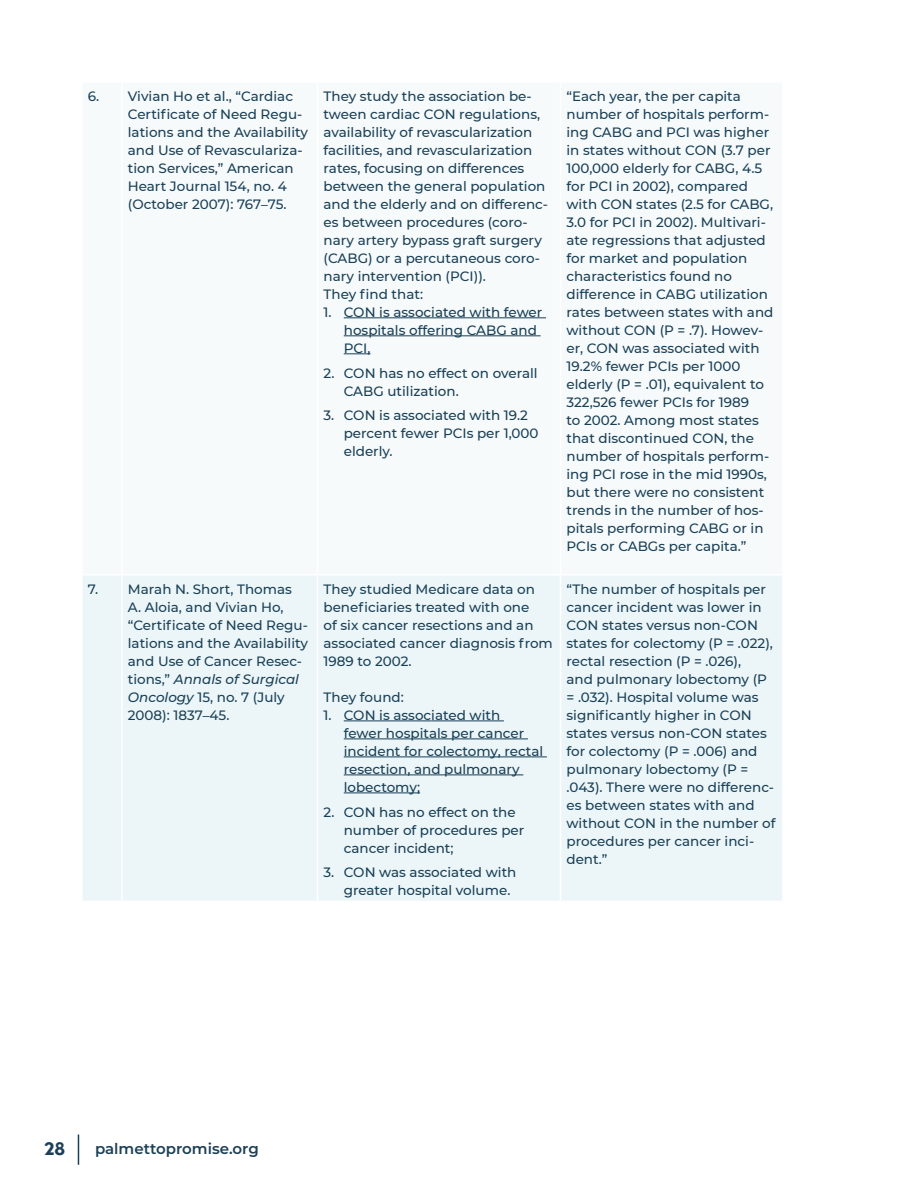
<style>
.page{position:relative;width:918px;height:1188px;background:#fff}
.page>*{position:absolute;margin:0;border:0;box-sizing:border-box;transform-origin:0 0}
.t1{font:900 18px "Town 10 Display";color:#1c4057}
.t2{font:600 15px "Montserrat";color:#1c4057}
.t3{font:500 13.5px/18px "Montserrat";color:#1a4057}
.t4{font:500 13.5px/18px "Montserrat";color:#193f56}
.s1{color:#1a4057}
.s2{font-style:italic}
</style>
<div class="page">
<hr style="left:78px;top:1135px;width:1px;height:30px;background:#1c4057">
<div style="left:83px;top:576px;width:699px;height:325px;background:#ecf6f8"></div>
<hr style="left:121px;top:576px;width:2px;height:325px;background:#fff">
<hr style="left:317px;top:576px;width:1px;height:325px;background:#fff">
<hr style="left:560px;top:576px;width:1px;height:325px;background:#fff">
<hr style="left:344px;top:317px;width:202px;height:1px;background:#193f56">
<hr style="left:344px;top:335px;width:197px;height:1px;background:#193f56">
<svg style="left:344px;top:353px;width:27px;height:1px"></svg>
<hr style="left:344px;top:721px;width:87px;height:1px;background:#1a4057">
<hr style="left:431px;top:721px;width:73px;height:1px;background:#193f56">
<hr style="left:344px;top:739px;width:184px;height:1px;background:#193f56">
<hr style="left:344px;top:757px;width:203px;height:1px;background:#193f56">
<hr style="left:344px;top:775px;width:179px;height:1px;background:#193f56">
<hr style="left:344px;top:793px;width:76px;height:1px;background:#193f56">
<p class="t3" style="left:88px;top:86px;width:13px">6.</p>
<p class="t3" style="left:128px;top:86px;width:182px">Vivian Ho et al., “Cardiac<br>Certificate of Need Regu&shy;lations and the Availability and Use of Revasculariza&shy;tion Services,” American<br>Heart Journal 154, no. 4 (October 2007): 767–75.</p>
<p class="t3" style="left:324px;top:86px;width:226px">They study the association be&shy;tween cardiac CON regulations, availability of revascularization facilities, and revascularization rates, focusing on differences between the general population and the elderly and on differenc&shy;es between procedures (coro&shy;nary artery bypass graft surgery (CABG) or a percutaneous coro&shy;nary intervention (PCI)).</p>
<p class="t3" style="left:324px;top:284px;width:101px">They find that:</p>
<p class="t4" style="left:344px;top:302px;width:200px;text-indent:-20px">1. CON is associated with fewer hospitals offering CABG and<br>PCI,</p>
<p class="t4" style="left:344px;top:363px;width:195px;text-indent:-20px">2. CON has no effect on overall<br>CABG utilization.</p>
<p class="t4" style="left:344px;top:406px;width:196px;text-indent:-20px">3. CON is associated with 19.2 percent fewe<span class="s1">r PCIs per 1,000 elderly.</span></p>
<p class="t3" style="left:88px;top:580px;width:12px">7.</p>
<p class="t3" style="left:128px;top:580px;width:182px">Marah N. Short, Thomas<br>A. Aloia, and Vivian Ho, “Certificate of Need Regu&shy;lations and the Availability and Use of Cancer Resec&shy;tions,” <span class="s2">Annals of Surgical<br>Oncology</span> 15, no. 7 (July<br>2008): 1837–45.</p>
<p class="t3" style="left:324px;top:580px;width:231px">They studied Medicare data on beneficiaries treated with one<br>of six cancer resections and an associated cancer diagnosis from<br>1989 to 2002.</p>
<p class="t3" style="left:324px;top:688px;width:82px">They found:</p>
<p class="t4" style="left:344px;top:706px;width:201px;text-indent:-20px"><span class="s1">1. CON is assoc</span>iated with<br>fewer hospitals per cancer incident for colectomy, rectal resection, and pulmonary lobectomy;</p>
<p class="t4" style="left:344px;top:802px;width:182px;text-indent:-20px">2. CON has no effect on the number of procedures per cancer incident;</p>
<p class="t4" style="left:344px;top:863px;width:174px;text-indent:-20px">3. CON was associated with greater hospital volu<span class="s1">me.</span></p>
<p class="t3" style="left:567px;top:86px;width:208px">“Each year, the per capita number of hospitals perform&shy;ing CABG and PCI was higher in states without CON (3.7 per<br>100,000 elderly for CABG, 4.5 for PCI in 2002), compared with CON states (2.5 for CABG,<br>3.0 for PCI in 2002). Multivari&shy;ate regressions that adjusted for market and population characteristics found no difference in CABG utilization rates between states with and without CON (P = .7). Howev&shy;er, CON was associated with<br>19.2% fewer PCIs per 1000 elderly (P = .01), equivalent to<br>322,526 fewer PCIs for 1989<br>to 2002. Among most states that discontinued CON, the number of hospitals perform&shy;ing PCI rose in the mid 1990s, but there were no consistent trends in the number of hos&shy;pitals performing CABG or in<br>PCIs or CABGs per capita.”</p>
<p class="t3" style="left:567px;top:580px;width:211px">“The number of hospitals per cancer incident was lower in<br>CON states versus non-CON states for colectomy (P = .022), rectal resection (P = .026),<br>and pulmonary lobectomy (P = .032). Hospital volume was significantly higher in CON states versus non-CON states for colectomy (P = .006) and pulmonary lobectomy (P = .043). There were no differenc&shy;es between states with and without CON in the number of procedures per cancer inci&shy;dent.”</p>
<h1 class="t1" style="left:45px;top:1138px;width:22px">28</h1>
<p class="t2" style="left:95px;top:1138px;width:165px">palmettopromise.org</p>
</div>
